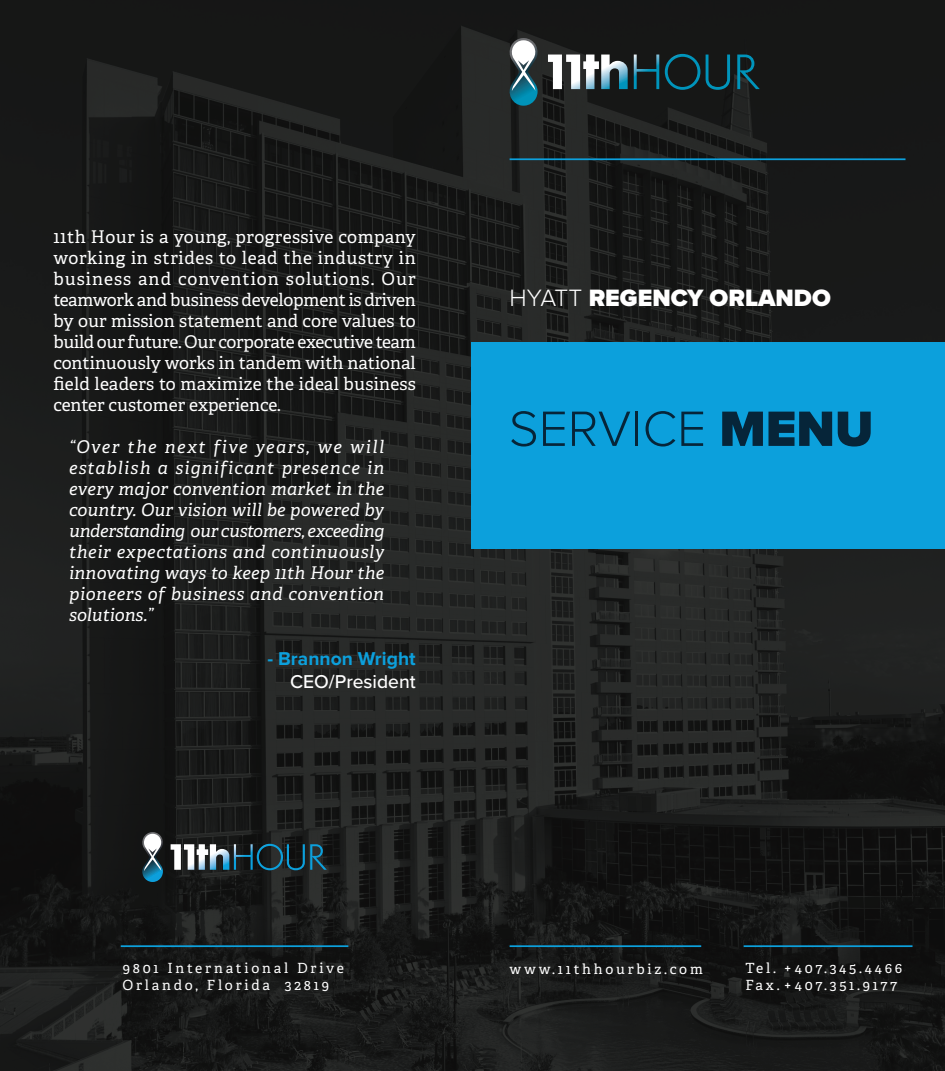
<style>
.page{position:relative;width:945px;height:1071px;background:#fff}
.page>*{position:absolute;margin:0;border:0;box-sizing:border-box;transform-origin:0 0}
.t1{font:300 51.45px "Proxima Nova";color:#062539}
.t2{font:900 24.5px "Proxima Nova";color:#fff}
.t3{font:700 19.25px "Proxima Nova";color:#0ca0dc}
.t4{font:500 19.25px "Proxima Nova";color:#fff}
.t5{font:17.5px/21px "Adelle";color:#fff;text-align:justify}
.t6{font:italic 17.5px/21px "Adelle PE";letter-spacing:.035em;color:#fff;text-align:justify}
.t7{font:14px/16.8px "Adelle PE";letter-spacing:.2em;color:#fff}
.s1{font-weight:300}
.s2{font-weight:900}
</style>
<div class="page">
<img style="left:0;top:0;width:944px;height:1070px">
<svg style="left:142px;top:831px;width:22px;height:50px"></svg>
<svg style="left:170px;top:843px;width:157px;height:27px;background:#415963"></svg>
<hr style="left:121px;top:945px;width:227px;height:1px;background:#0ca0dc">
<div style="left:471px;top:342px;width:473px;height:206px;background:#0ca0dc"></div>
<hr style="left:509px;top:158px;width:396px;height:2px;background:#0ca0dc">
<svg style="left:508px;top:38px;width:31px;height:68px"></svg>
<svg style="left:547px;top:54px;width:80px;height:35px"></svg>
<svg style="left:633px;top:54px;width:96px;height:36px;background:#14333a"></svg>
<svg style="left:737px;top:54px;width:22px;height:35px"></svg>
<hr style="left:509px;top:945px;width:192px;height:1px;background:#0ca0dc">
<hr style="left:743px;top:945px;width:169px;height:1px;background:#0ca0dc">
<p class="t5" style="left:53px;top:226px;width:364px">11th Hour is a young, progressive company working in strides to lead the industry in business and convention solutions. Our teamwork and business development is driven by our mission statement and core values to build our future. Our corporate executive team continuously works in tandem with national field leaders to maximize the ideal business center customer experience.</p>
<p class="t6" style="left:69px;top:435px;width:316px">“Over the next five years, we will establish a significant presence in every major convention market in the country. Our vision will be powered by understanding our customers, exceeding their expectations and continuously innovating ways to keep 11th Hour the pioneers of business and convention solutions.”</p>
<p class="t3" style="left:267px;top:647px;width:150px">- Brannon Wright</p>
<p class="t4" style="left:290px;top:667px;width:127px">CEO/President</p>
<h2 class="t2" style="left:509px;top:280px;width:322px"><span class="s1">HYATT</span> REGENCY ORLANDO</h2>
<h1 class="t1" style="left:508px;top:399px;width:366px">SERVICE <span class="s2">MENU</span></h1>
<p class="t7" style="left:122px;top:959px;width:223px">9801 International Drive<br>Orlando, Florida 32819</p>
<p class="t7" style="left:509px;top:959px;width:194px">www.11thhourbiz.com</p>
<p class="t7" style="left:745px;top:959px;width:158px">Tel. +407.345.4466<br>Fax.+407.351.9177</p>
</div>
